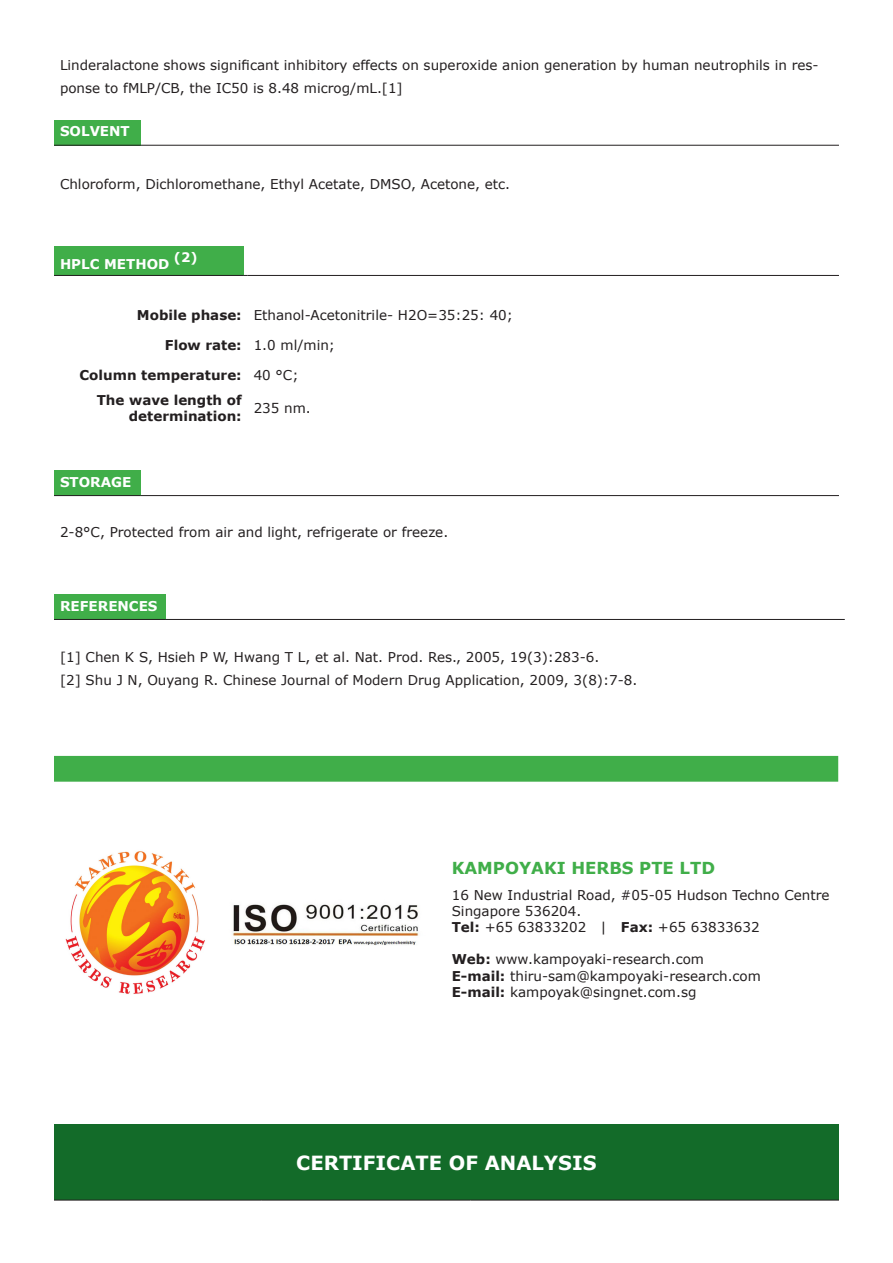
<style>
.page{position:relative;width:893px;height:1263px;background:#fff}
.page>*{position:absolute;margin:0;border:0;box-sizing:border-box;transform-origin:0 0}
.t1{font:700 19.5px "Verdana";color:#fff}
.t2{font:700 16.5px "Verdana";color:#40ae49}
.t3{font:13.5px/22.2px "Verdana";color:#231f20}
.t4{font:700 13.5px/16.2px "Verdana";color:#231f20;text-align:right}
.t5{font:700 13.5px "Verdana";color:#fff}
.t6{font:700 13.05px "Verdana";color:#fff}
.s1{font-weight:700}
</style>
<div class="page">
<div style="left:54px;top:120px;width:86px;height:25px;background:#40ae49"></div>
<hr style="left:54px;top:145px;width:86px;height:1px;background:#231f20">
<hr style="left:140px;top:145px;width:699px;height:1px;background:#231f20">
<div style="left:54px;top:246px;width:189px;height:29px;background:#40ae49"></div>
<hr style="left:54px;top:275px;width:189px;height:1px;background:#231f20">
<hr style="left:248px;top:275px;width:591px;height:1px;background:#231f20">
<div style="left:54px;top:470px;width:86px;height:26px;background:#40ae49"></div>
<hr style="left:54px;top:495px;width:86px;height:1px;background:#231f20">
<hr style="left:140px;top:495px;width:699px;height:1px;background:#231f20">
<div style="left:54px;top:594px;width:112px;height:25px;background:#40ae49"></div>
<hr style="left:54px;top:619px;width:112px;height:1px;background:#231f20">
<hr style="left:166px;top:619px;width:679px;height:1px;background:#231f20">
<div style="left:54px;top:756px;width:784px;height:26px;background:#40ae49"></div>
<img style="left:65px;top:851px;width:140px;height:143px">
<img style="left:232px;top:904px;width:187px;height:41px">
<div style="left:54px;top:1124px;width:785px;height:76px;background:#136b29"></div>
<hr style="left:54px;top:1200px;width:208px;height:1px;background:#231f20">
<hr style="left:262px;top:1200px;width:208px;height:1px;background:#231f20">
<hr style="left:470px;top:1200px;width:369px;height:1px;background:#231f20">
<p class="t3" style="left:60px;top:55px;width:760px">Linderalactone shows significant inhibitory effects on superoxide anion generation by human neutrophils in res&shy;ponse to fMLP/CB, the IC50 is 8.48 microg/mL.[1]</p>
<p class="t5" style="left:60px;top:123px;width:71px">SOLVENT</p>
<p class="t3" style="left:60px;top:173px;width:452px">Chloroform, Dichloromethane, Ethyl Acetate, DMSO, Acetone, etc.</p>
<p class="t5" style="left:60px;top:256px;width:111px">HPLC METHOD</p>
<p class="t6" style="left:174px;top:249px;width:25px">(2)</p>
<p class="t4" style="left:137px;top:307px;width:106px">Mobile phase:</p>
<p class="t3" style="left:254px;top:305px;width:261px">Ethanol-Acetonitrile- H2O=35:25: 40;</p>
<p class="t4" style="left:165px;top:337px;width:78px">Flow rate:</p>
<p class="t3" style="left:254px;top:334px;width:83px">1.0 ml/min;</p>
<p class="t4" style="left:80px;top:367px;width:164px">Column temperature:</p>
<p class="t3" style="left:254px;top:364px;width:46px">40 °C;</p>
<p class="t4" style="left:97px;top:392px;width:146px">The wave length of determination:</p>
<p class="t3" style="left:254px;top:397px;width:59px">235 nm.</p>
<p class="t5" style="left:60px;top:473px;width:73px">STORAGE</p>
<p class="t3" style="left:60px;top:521px;width:390px">2-8°C, Protected from air and light, refrigerate or freeze.</p>
<p class="t5" style="left:60px;top:597px;width:99px">REFERENCES</p>
<p class="t3" style="left:60px;top:646px;width:541px">[1] Chen K S, Hsieh P W, Hwang T L, et al. Nat. Prod. Res., 2005, 19(3):283-6.</p>
<p class="t3" style="left:60px;top:669px;width:579px">[2] Shu J N, Ouyang R. Chinese Journal of Modern Drug Application, 2009, 3(8):7-8.</p>
<p class="t2" style="left:452px;top:858px;width:265px">KAMPOYAKI HERBS PTE LTD</p>
<p class="t3" style="left:452px;top:884px;width:379px">16 New Industrial Road, #05-05 Hudson Techno Centre</p>
<p class="t3" style="left:452px;top:900px;width:131px">Singapore 536204.</p>
<p class="t3" style="left:452px;top:916px;width:309px"><span class="s1">Tel:</span> +65 63833202 | <span class="s1">Fax:</span> +65 63833632</p>
<p class="t3" style="left:452px;top:948px;width:254px"><span class="s1">Web:</span> www.kampoyaki-research.com</p>
<p class="t3" style="left:452px;top:965px;width:311px"><span class="s1">E-mail:</span> thiru-sam@kampoyaki-research.com</p>
<p class="t3" style="left:452px;top:981px;width:246px"><span class="s1">E-mail:</span> kampoyak@singnet.com.sg</p>
<p class="t1" style="left:296px;top:1150px;width:302px">CERTIFICATE OF ANALYSIS</p>
</div>
